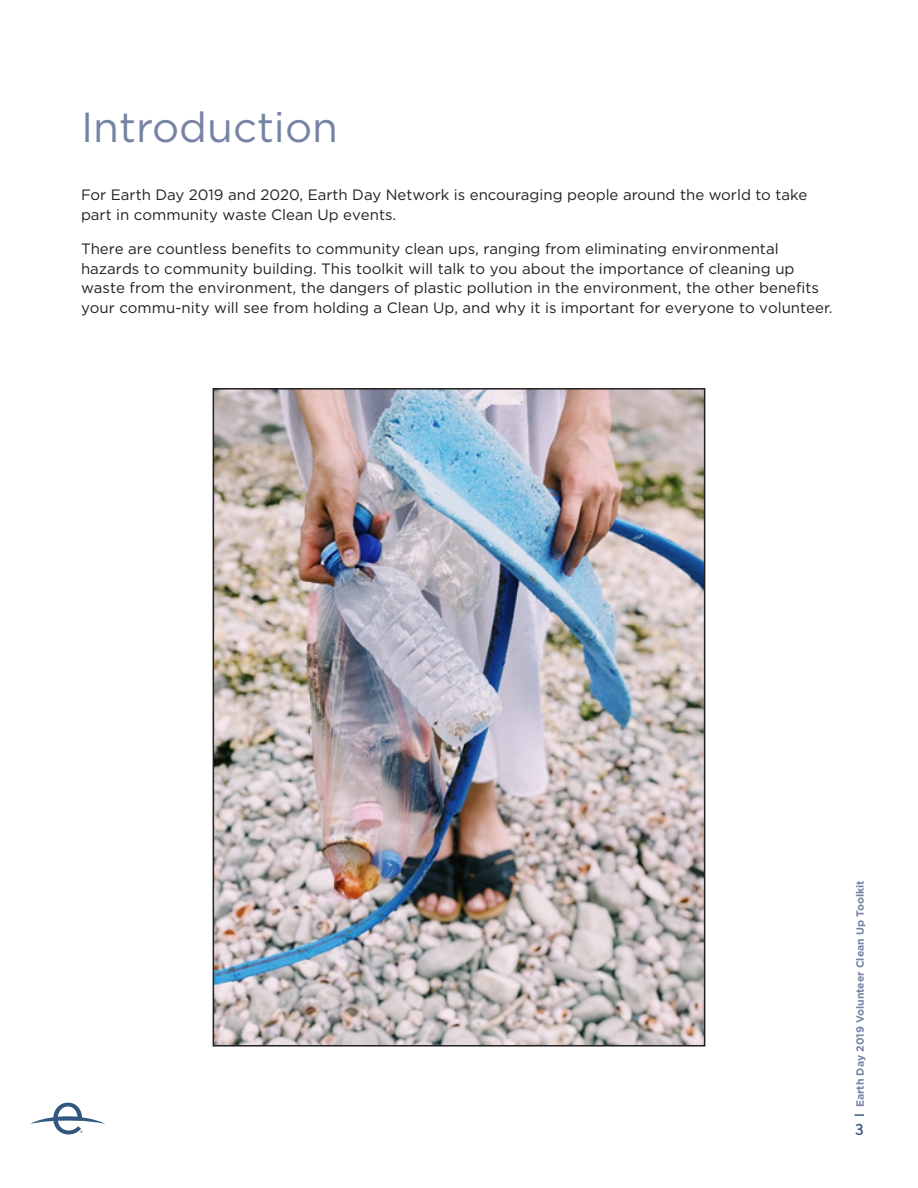
<style>
.page{position:relative;width:918px;height:1188px;background:#fff}
.page>*{position:absolute;margin:0;border:0;box-sizing:border-box;transform-origin:0 0}
.Header_2_-_News_Cycl{font:42px "Gotham";color:#7783a4}
.Header_2_-_News_Cycl-2{font:15px/19.5px "Gotham";color:#231f20}
.t1{font:700 15px "News Cycle";color:#395a7f}
.t2{font:700 10.5px "Gotham";color:#7783a4}
.t3{font:700 3.3px "Gotham";color:#315780}
</style>
<div class="page">
<svg style="left:30px;top:1103px;width:75px;height:31px"></svg>
<svg style="left:855px;top:1114px;width:9px;height:2px"></svg>
<img style="left:216px;top:391px;width:486px;height:653px">
<div style="left:213px;top:388px;width:492px;height:659px;border:2px solid #231f20"></div>
<p class="Header_2_-_News_Cycl" style="left:81px;top:100px;width:259px">Introduction</p>
<p class="Header_2_-_News_Cycl-2" style="left:81px;top:185px;width:728px">For Earth Day 2019 and 2020, Earth Day Network is encouraging people around the world to take part in community waste Clean Up events.</p>
<p class="Header_2_-_News_Cycl-2" style="left:81px;top:239px;width:753px">There are countless benefits to community clean ups, ranging from eliminating environmental hazards to community building. This toolkit will talk to you about the importance of cleaning up waste from the environment, the dangers of plastic pollution in the environment, the other benefits your commu-nity will see from holding a Clean Up, and why it is important for everyone to volunteer.</p>
<p class="t3" style="left:80px;top:1129px;width:4px">®</p>
<p class="t2" style="left:853px;top:1107px;width:229px;rotate:-90deg">Earth Day 2019 Volunteer Clean Up Toolkit</p>
<p class="t1" style="left:855px;top:1116px;width:10px">3</p>
</div>
